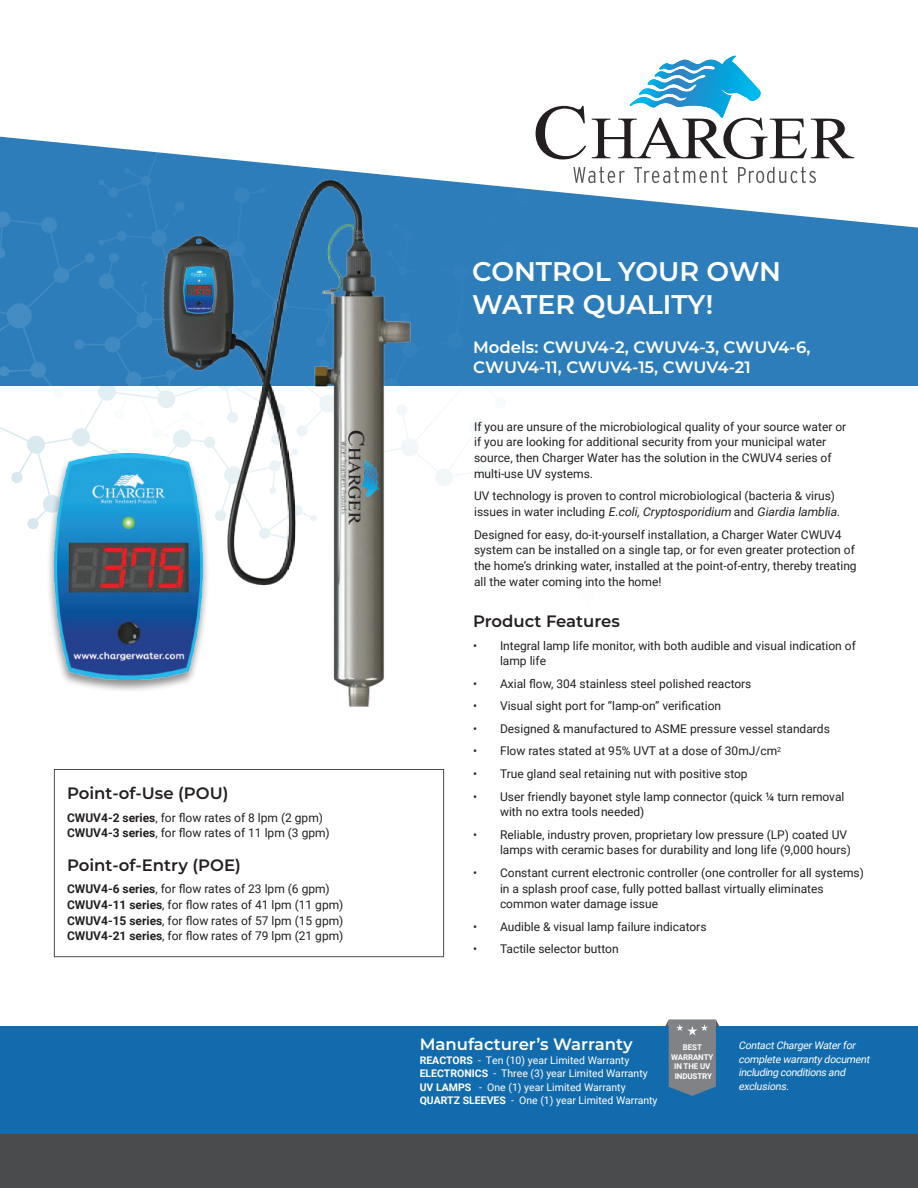
<style>
.page{position:relative;width:918px;height:1188px;background:#fff}
.page>*{position:absolute;margin:0;border:0;box-sizing:border-box;transform-origin:0 0}
.t1{font:600 27px/33px "Montserrat";color:#fff}
.t2{font:600 16.5px/19.8px "Montserrat";color:#fff}
.t3{font:600 16.5px "Montserrat";color:#231f20}
.t4{font:12px/15.8px "Roboto";color:#231f20}
.t5{font:700 10.65px/11.1px "Roboto";letter-spacing:-.01em;color:#fff;text-align:center}
.t6{font:10.5px/13.5px "Roboto";color:#fff}
.t7{font:italic 10.5px/13.5px "Roboto";color:#fff}
.t8{font:700 7.95px/9.8px "Roboto";letter-spacing:-.01em;color:#fff;text-align:center}
.s1{font-weight:700}
.s2{font-style:italic}
</style>
<div class="page">
<div style="left:0;top:0;width:918px;height:385px;background:#2d7dbb"></div>
<div style="left:0;top:0;width:918px;height:228px;background:#fff"></div>
<div style="left:0;top:1027px;width:918px;height:161px;background:#126bac"></div>
<div style="left:0;top:1135px;width:918px;height:53px;background:#4a4b4d"></div>
<div style="left:54px;top:769px;width:390px;height:188px;border:1px solid #4a4b4d"></div>
<div style="left:46px;top:452px;width:164px;height:242px;background:#231f20;opacity:.5"></div>
<img style="left:54px;top:632px;width:105px;height:48px">
<img style="left:159px;top:632px;width:225px;height:75px">
<svg style="left:0;top:59px;width:854px;height:573px"></svg>
<svg style="left:665px;top:1019px;width:54px;height:77px"></svg>
<h2 class="t3" style="left:67px;top:782px;width:163px">Point-of-Use (POU)</h2>
<p class="t4" style="left:67px;top:809px;width:264px"><span class="s1">CWUV4-2 series</span>, for flow rates of 8 lpm (2 gpm)<br><span class="s1">CWUV4-3 series</span>, for flow rates of 11 lpm (3 gpm)</p>
<h2 class="t3" style="left:67px;top:853px;width:175px">Point-of-Entry (POE)</h2>
<p class="t4" style="left:67px;top:881px;width:278px"><span class="s1">CWUV4-6 series</span>, for flow rates of 23 lpm (6 gpm)<br><span class="s1">CWUV4-11 series</span>, for flow rates of 41 lpm (11 gpm)<br><span class="s1">CWUV4-15 series</span>, for flow rates of 57 lpm (15 gpm)<br><span class="s1">CWUV4-21 series</span>, for flow rates of 79 lpm (21 gpm)</p>
<h1 class="t1" style="left:472px;top:253px;width:310px">CONTROL YOUR OWN<br>WATER QUALITY!</h1>
<h2 class="t2" style="left:473px;top:337px;width:339px">Models: CWUV4-2, CWUV4-3, CWUV4-6,<br>CWUV4-11, CWUV4-15, CWUV4-21</h2>
<p class="t4" style="left:474px;top:418px;width:374px">If you are unsure of the microbiological quality of your source water or if you are looking for additional security from your municipal water source, then Charger Water has the solution in the CWUV4 series of multi-use UV systems.</p>
<p class="t4" style="left:474px;top:488px;width:367px">UV technology is proven to control microbiological (bacteria &amp; virus) i s s u e s i n w a t e r i n c l u d i n g <span class="s2">E.coli,Cryptosporidium</span> a n d <span class="s2">Giardia lamblia</span>.</p>
<p class="t4" style="left:474px;top:526px;width:384px">Designed for easy, do-it-yourself installation, a Charger Water CWUV4 system can be installed on a single tap, or for even greater protection of the home’s drinking water, installed at the point-of-entry, thereby treating all the water coming into the home!</p>
<h2 class="t3" style="left:473px;top:610px;width:149px">Product Features</h2>
<p class="t4" style="left:500px;top:637px;width:357px;text-indent:-27px">• Integral lamp life monitor, with both audible and visual indication of lamp life</p>
<p class="t4" style="left:473px;top:675px;width:280px">• Axial flow, 304 stainless steel polished reactors</p>
<p class="t4" style="left:473px;top:698px;width:250px">• Visual sight port for “lamp-on” verification</p>
<p class="t4" style="left:473px;top:720px;width:358px">• Designed &amp; manufactured to ASME pressure vessel standards</p>
<p class="t4" style="left:473px;top:743px;width:310px">• Flow rates stated at 95% UVT at a dose of 30mJ/cm<sup>2</sup></p>
<p class="t4" style="left:473px;top:765px;width:276px">• True gland seal retaining nut with positive stop</p>
<p class="t4" style="left:500px;top:788px;width:346px;text-indent:-27px">• User friendly bayonet style lamp connector (quick ¼ turn removal with no extra tools needed)</p>
<p class="t4" style="left:500px;top:826px;width:352px;text-indent:-27px">• Reliable, industry proven, proprietary low pressure (LP) coated UV lamps with ceramic bases for durability and long life (9,000 hours)</p>
<p class="t4" style="left:500px;top:864px;width:365px;text-indent:-27px">• Constant current electronic controller (one controller for all systems) in a splash proof case, fully potted ballast virtually eliminates common water damage issue</p>
<p class="t4" style="left:473px;top:918px;width:235px">• Audible &amp; visual lamp failure indicators</p>
<p class="t4" style="left:473px;top:941px;width:147px">• Tactile selector button</p>
<h2 class="t2" style="left:420px;top:1034px;width:214px">Manufacturer’s Warranty</h2>
<p class="t6" style="left:420px;top:1053px;width:239px"><span class="s1">REACTORS</span> - Ten (10) year Limited Warranty <span class="s1">ELECTRONICS</span> - Three (3) year Limited Warranty <span class="s1">UV LAMPS</span> - One (1) year Limited Warranty <span class="s1">QUARTZ SLEEVES</span> - One (1) year Limited Warranty</p>
<p class="t5" style="left:547px;top:1055px;width:59px">BEST<br>WARRANTY<br>IN THE UV<br>INDUSTRY</p>
<p class="t8" style="left:671px;top:1042px;width:44px">BEST<br>WARRANTY<br>IN THE UV<br>INDUSTRY</p>
<p class="t7" style="left:738px;top:1038px;width:135px">ContactChargerWaterfor complete warrantydocument including conditionsand exclusions.</p>
</div>
